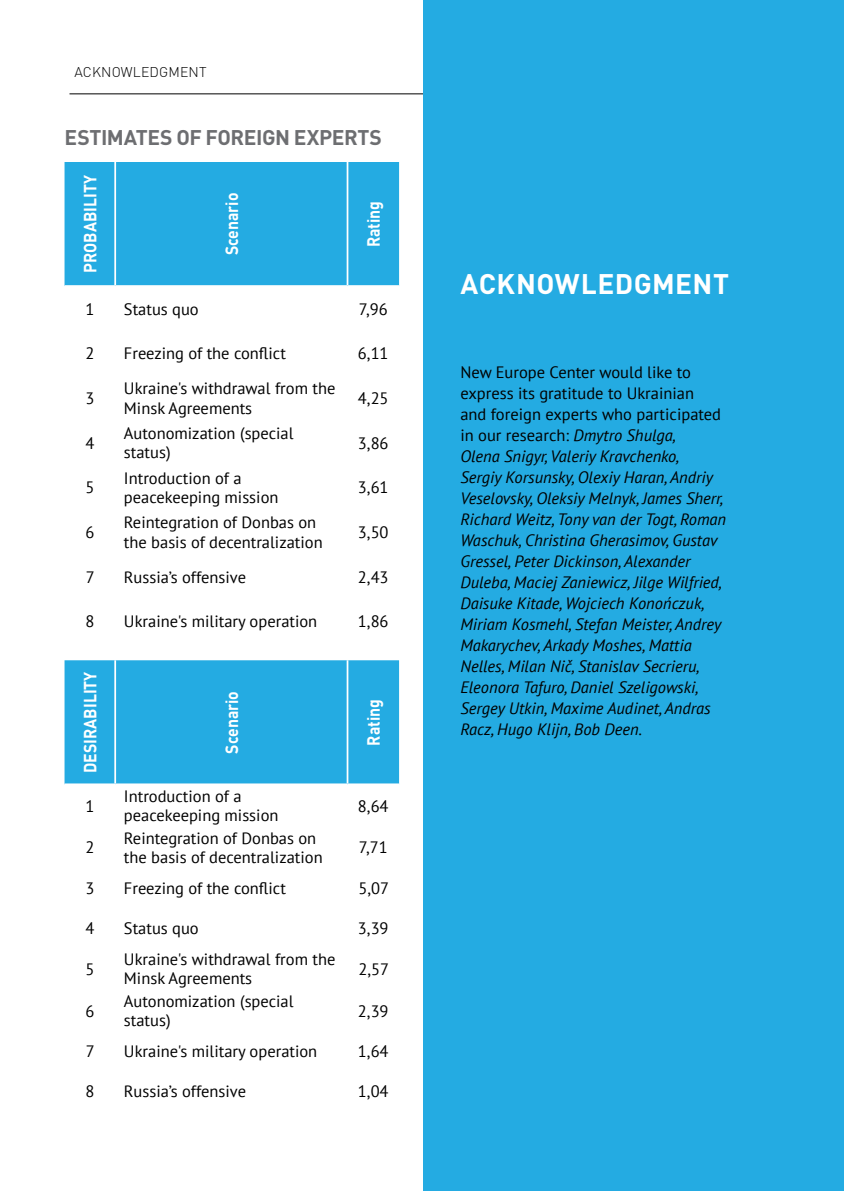
<style>
.page{position:relative;width:844px;height:1191px;background:#fff}
.page>*{position:absolute;margin:0;border:0;box-sizing:border-box;transform-origin:0 0}
.Заголовок{font:700 28px "DIN Pro";letter-spacing:.015em;color:#fff}
.Подгаз_серый{font:700 21px "DIN Pro";letter-spacing:-.02em;color:#6d6e71}
.Таблица_шапка{font:700 17.5px "DIN Pro";color:#fff;scale:.9 1}
.основной_текст{font:italic 16.45px/21px "PT Sans";color:#000}
.Таблица{font:16.45px/19.2px "PT Sans";color:#000}
.t1{font:300 14px "DIN Pro";letter-spacing:.01em;color:#000}
.s1{font-style:normal}
</style>
<div class="page">
<hr style="left:69px;top:93px;width:695px;height:1px;background:#000">
<div style="left:423px;top:0;width:420px;height:1191px;background:#24abe2"></div>
<div style="left:64px;top:162px;width:335px;height:123px;background:#24abe2"></div>
<hr style="left:114px;top:162px;width:2px;height:123px;background:#fff">
<hr style="left:346px;top:162px;width:2px;height:123px;background:#fff">
<div style="left:64px;top:660px;width:335px;height:123px;background:#24abe2"></div>
<hr style="left:114px;top:660px;width:2px;height:123px;background:#fff">
<hr style="left:346px;top:660px;width:2px;height:123px;background:#fff">
<p class="t1" style="left:74px;top:62px;width:68px">AC KNOWLED</p>
<p class="t1" style="left:159px;top:62px;width:20px">GMENT</p>
<p class="Подгаз_серый" style="left:65px;top:123px;width:318px">ESTIMATES OF FOREIGN EXPERTS</p>
<p class="Таблица_шапка" style="left:78px;top:273px;width:110px;rotate:-90deg">PROBABILITY</p>
<p class="Таблица_шапка" style="left:220px;top:255px;width:71px;rotate:-90deg">Scenario</p>
<p class="Таблица_шапка" style="left:361px;top:247px;width:53px;rotate:-90deg">Rating</p>
<p class="Таблица" style="left:85px;top:299px;width:10px">1</p>
<p class="Таблица" style="left:124px;top:299px;width:76px">Status quo</p>
<p class="Таблица" style="left:359px;top:299px;width:30px">7,96</p>
<p class="Таблица" style="left:85px;top:343px;width:10px">2</p>
<p class="Таблица" style="left:124px;top:343px;width:163px">Freezing of the conflict</p>
<p class="Таблица" style="left:358px;top:343px;width:32px">6,11</p>
<p class="Таблица" style="left:85px;top:388px;width:10px">3</p>
<p class="Таблица" style="left:124px;top:379px;width:213px">Ukraine's withdrawal from the<br>Minsk Agreements</p>
<p class="Таблица" style="left:358px;top:388px;width:32px">4,25</p>
<p class="Таблица" style="left:85px;top:433px;width:10px">4</p>
<p class="Таблица" style="left:124px;top:423px;width:171px">Autonomization (special status)</p>
<p class="Таблица" style="left:358px;top:433px;width:32px">3,86</p>
<p class="Таблица" style="left:85px;top:477px;width:10px">5</p>
<p class="Таблица" style="left:124px;top:468px;width:156px">Introduction of a peacekeeping mission</p>
<p class="Таблица" style="left:358px;top:477px;width:32px">3,61</p>
<p class="Таблица" style="left:85px;top:522px;width:10px">6</p>
<p class="Таблица" style="left:124px;top:512px;width:200px">Reintegration of Donbas on the basis of decentralization</p>
<p class="Таблица" style="left:358px;top:522px;width:32px">3,50</p>
<p class="Таблица" style="left:86px;top:567px;width:10px">7</p>
<p class="Таблица" style="left:124px;top:567px;width:123px">Russia’s offensive</p>
<p class="Таблица" style="left:358px;top:567px;width:32px">2,43</p>
<p class="Таблица" style="left:85px;top:611px;width:10px">8</p>
<p class="Таблица" style="left:124px;top:611px;width:195px">Ukraine's military operation</p>
<p class="Таблица" style="left:358px;top:611px;width:32px">1,86</p>
<p class="Таблица_шапка" style="left:78px;top:773px;width:114px;rotate:-90deg">DESIRABILITY</p>
<p class="Таблица_шапка" style="left:220px;top:753px;width:71px;rotate:-90deg">Scenario</p>
<p class="Таблица_шапка" style="left:361px;top:745px;width:53px;rotate:-90deg">Rating</p>
<p class="Таблица" style="left:85px;top:796px;width:10px">1</p>
<p class="Таблица" style="left:124px;top:786px;width:156px">Introduction of a peacekeeping mission</p>
<p class="Таблица" style="left:358px;top:796px;width:32px">8,64</p>
<p class="Таблица" style="left:85px;top:837px;width:10px">2</p>
<p class="Таблица" style="left:124px;top:828px;width:200px">Reintegration of Donbas on the basis of decentralization</p>
<p class="Таблица" style="left:359px;top:837px;width:30px">7,71</p>
<p class="Таблица" style="left:85px;top:878px;width:10px">3</p>
<p class="Таблица" style="left:124px;top:878px;width:163px">Freezing of the conflict</p>
<p class="Таблица" style="left:358px;top:878px;width:32px">5,07</p>
<p class="Таблица" style="left:85px;top:918px;width:10px">4</p>
<p class="Таблица" style="left:124px;top:918px;width:76px">Status quo</p>
<p class="Таблица" style="left:358px;top:918px;width:32px">3,39</p>
<p class="Таблица" style="left:85px;top:959px;width:10px">5</p>
<p class="Таблица" style="left:124px;top:949px;width:213px">Ukraine's withdrawal from the<br>Minsk Agreements</p>
<p class="Таблица" style="left:358px;top:959px;width:32px">2,57</p>
<p class="Таблица" style="left:85px;top:1000px;width:10px">6</p>
<p class="Таблица" style="left:124px;top:991px;width:171px">Autonomization (special status)</p>
<p class="Таблица" style="left:358px;top:1000px;width:32px">2,39</p>
<p class="Таблица" style="left:86px;top:1041px;width:10px">7</p>
<p class="Таблица" style="left:124px;top:1041px;width:195px">Ukraine's military operation</p>
<p class="Таблица" style="left:358px;top:1041px;width:32px">1,64</p>
<p class="Таблица" style="left:85px;top:1081px;width:10px">8</p>
<p class="Таблица" style="left:124px;top:1081px;width:123px">Russia’s offensive</p>
<p class="Таблица" style="left:358px;top:1081px;width:32px">1,04</p>
<p class="Заголовок" style="left:460px;top:265px;width:270px">ACKNOWLEDGMENT</p>
<p class="основной_текст" style="left:460px;top:361px;width:267px"><span class="s1">New Europe Center would like to express its gratitude to Ukrainian<br>and foreign experts who participated in our research:</span> Dmytro Shulga,<br>Olena Snigyr, Valeriy Kravchenko,<br>Sergiy Korsunsky, Olexiy Haran, Andriy Veselovsky, Oleksiy Melnyk, James Sherr, Richard Weitz, Tony van der Togt, Roman Waschuk, Christina Gherasimov, Gustav Gressel, Peter Dickinson, Alexander Duleba, Maciej Zaniewicz, Jilge Wilfried, Daisuke Kitade, Wojciech Konończuk, Miriam Kosmehl, Stefan Meister, Andrey Makarychev, Arkady Moshes, Mattia Nelles, Milan Nič, Stanislav Secrieru, Eleonora Tafuro, Daniel Szeligowski, Sergey Utkin, Maxime Audinet, Andras Racz, Hugo Klijn, Bob Deen<span class="s1">.</span></p>
</div>
